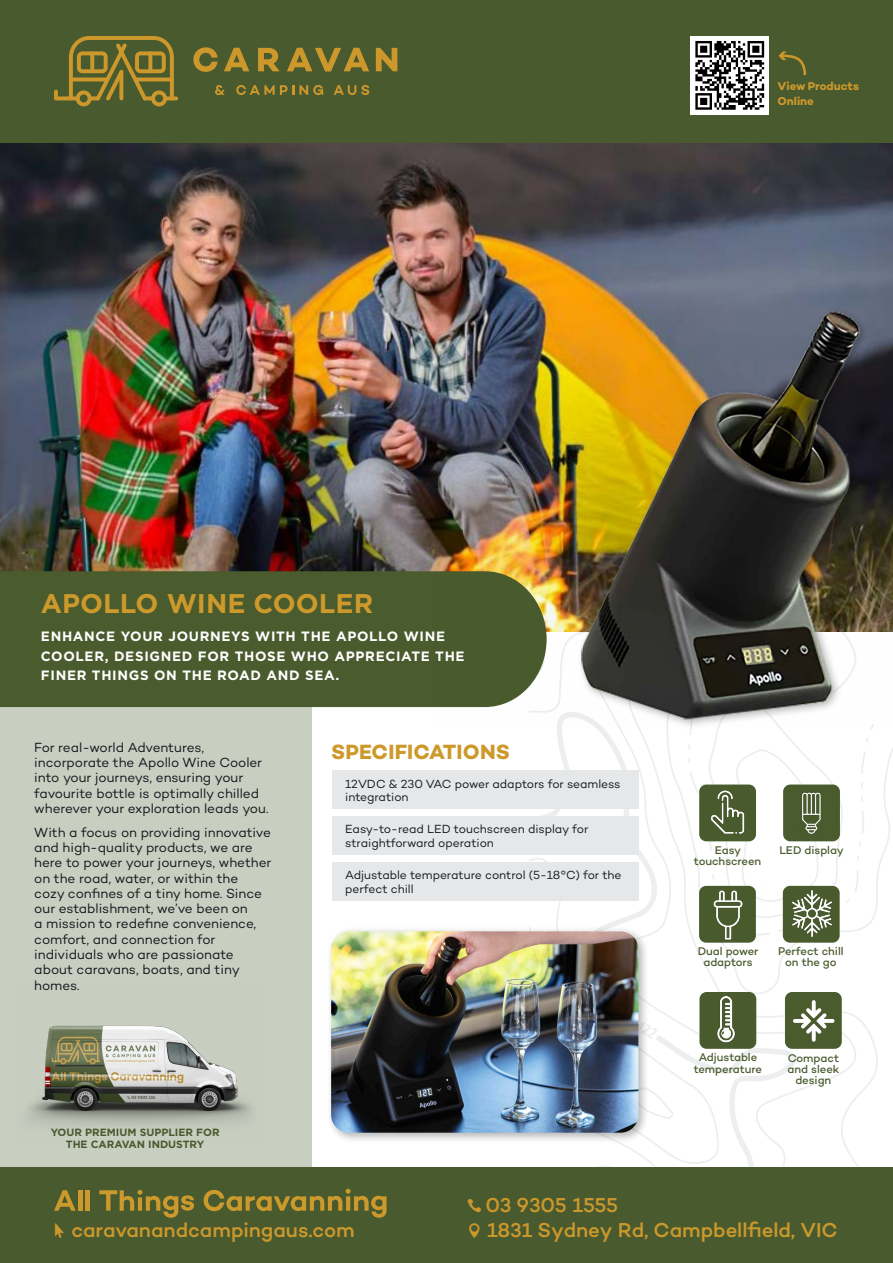
<style>
.page{position:relative;width:893px;height:1263px;background:#fff}
.page>*{position:absolute;margin:0;border:0;box-sizing:border-box;transform-origin:0 0}
.t1{font:700 27px "Gotham";color:#cd992b}
.t2{font:700 21px "Campton";letter-spacing:.01em;color:#cd992b}
.t3{font:500 20.55px "Campton";letter-spacing:-.005em;color:#cb982c}
.t4{font:13.5px/15.3px "Campton";letter-spacing:-.005em;color:#12161c}
.t5{font:700 13.5px/19.5px "Gotham";letter-spacing:.05em;color:#fff}
.t6{font:12px/13.5px "Campton";letter-spacing:-.005em;color:#12161c}
.t7{font:700 11.55px/15.5px "Campton";color:#cb982c}
.t8{font:500 11.4px/11.4px "Campton";letter-spacing:-.005em;color:#4a5b2e;text-align:center}
.t9{font:700 10.5px/12.6px "Gotham";color:#495a2e;text-align:center}
</style>
<div class="page">
<div style="left:0;top:631px;width:312px;height:551px;background:#c8cec0"></div>
<img style="left:0;top:142px;width:893px;height:429px">
<div style="left:0;top:571px;width:435px;height:136px;background:#4a5b2e"></div>
<div style="left:0;top:1168px;width:893px;height:95px;background:#495a2e"></div>
<div style="left:0;top:0;width:893px;height:142px;background:#495a2e"></div>
<div style="left:151px;top:90px;width:16px;height:16px;border:4px solid #cc972b;border-radius:50%"></div>
<div style="left:76px;top:90px;width:16px;height:16px;border:4px solid #cc972b;border-radius:50%"></div>
<svg style="left:54px;top:36px;width:122px;height:68px"></svg>
<hr style="left:136px;top:78px;width:36px;height:3px;background:#cc972b">
<hr style="left:71px;top:78px;width:36px;height:3px;background:#cc972b">
<div style="left:135px;top:51px;width:31px;height:22px;border:4px solid #cc972b;border-radius:3px"></div>
<svg style="left:148px;top:53px;width:4px;height:18px"></svg>
<div style="left:77px;top:51px;width:31px;height:22px;border:4px solid #cc972b;border-radius:3px"></div>
<svg style="left:90px;top:53px;width:4px;height:18px"></svg>
<svg style="left:215px;top:85px;width:10px;height:10px"></svg>
<svg style="left:236px;top:85px;width:87px;height:10px"></svg>
<svg style="left:334px;top:85px;width:35px;height:10px"></svg>
<svg style="left:193px;top:47px;width:25px;height:25px"></svg>
<svg style="left:224px;top:48px;width:25px;height:23px"></svg>
<svg style="left:258px;top:48px;width:22px;height:23px"></svg>
<svg style="left:287px;top:48px;width:82px;height:23px"></svg>
<svg style="left:376px;top:48px;width:21px;height:23px"></svg>
<div style="left:690px;top:36px;width:79px;height:78px;background:#fff"></div>
<svg style="left:778px;top:51px;width:29px;height:24px"></svg>
<svg style="left:695px;top:41px;width:69px;height:69px"></svg>
<div style="left:332px;top:816px;width:306px;height:39px;background:#e6e7e8"></div>
<div style="left:332px;top:862px;width:306px;height:39px;background:#e6e7e8"></div>
<div style="left:332px;top:770px;width:306px;height:39px;background:#e6e7e8"></div>
<svg style="left:54px;top:1190px;width:22px;height:21px"></svg>
<hr style="left:78px;top:1190px;width:4px;height:21px;background:#cc992c">
<hr style="left:86px;top:1190px;width:4px;height:21px;background:#cc992c">
<svg style="left:99px;top:1190px;width:95px;height:28px"></svg>
<svg style="left:204px;top:1189px;width:183px;height:29px"></svg>
<img style="left:435px;top:295px;width:458px;height:413px">
<div style="left:326px;top:926px;width:324px;height:218px;background:#000;opacity:.3"></div>
<img style="left:331px;top:931px;width:198px;height:202px">
<img style="left:529px;top:336px;width:364px;height:831px">
<img style="left:798px;top:788px;width:27px;height:48px">
<img style="left:701px;top:790px;width:53px;height:45px">
<img style="left:699px;top:996px;width:54px;height:47px">
<img style="left:784px;top:890px;width:56px;height:47px">
<img style="left:693px;top:884px;width:70px;height:60px">
<img style="left:29px;top:1025px;width:222px;height:100px">
<svg style="left:691px;top:151px;width:7px;height:20px"></svg>
<p class="t7" style="left:777px;top:78px;width:83px">View Products<br>Online</p>
<h1 class="t1" style="left:41px;top:586px;width:334px">APOLLO WINE COOLER</h1>
<p class="t5" style="left:41px;top:627px;width:425px">ENHANCE YOUR JOURNEYS WITH THE APOLLO WINE<br>COOLER, DESIGNED FOR THOSE WHO APPRECIATE THE<br>FINER THINGS ON THE ROAD AND SEA.</p>
<p class="t4" style="left:34px;top:739px;width:236px">For real-world Adventures, incorporate the Apollo Wine Cooler into your journeys, ensuring your favourite bottle is optimally chilled wherever your exploration leads you.</p>
<p class="t4" style="left:34px;top:824px;width:239px">With a focus on providing innovative and high-quality products, we are here to power your journeys, whether on the road, water, or within the cozy confines of a tiny home. Since our establishment, we’ve been on<br>a mission to redefine convenience, comfort, and connection for individuals who are passionate about caravans, boats, and tiny homes.</p>
<p class="t9" style="left:51px;top:1125px;width:170px">YOUR PREMIUM SUPPLIER FOR<br>THE CARAVAN INDUSTRY</p>
<h2 class="t2" style="left:331px;top:738px;width:180px">SPECIFICATIONS</h2>
<p class="t6" style="left:345px;top:777px;width:277px">12VDC &amp; 230 VAC power adaptors for seamless integration</p>
<p class="t6" style="left:345px;top:822px;width:245px">Easy-to-read LED touchscreen display for straightforward operation</p>
<p class="t6" style="left:345px;top:868px;width:278px">Adjustable temperature control (5-18°C) for the perfect chill</p>
<h3 class="t3" style="left:485px;top:1192px;width:134px">03 9305 1555</h3>
<p class="t8" style="left:694px;top:844px;width:69px">Easy touchscreen</p>
<p class="t8" style="left:779px;top:844px;width:66px">LED display</p>
<p class="t8" style="left:698px;top:945px;width:62px">Dual power adaptors</p>
<p class="t8" style="left:778px;top:945px;width:67px">Perfect chill on the go</p>
<p class="t8" style="left:694px;top:1051px;width:70px">Adjustable temperature</p>
<p class="t8" style="left:787px;top:1052px;width:53px">Compact and sleek design</p>
<h3 class="t3" style="left:71px;top:1216px;width:285px">caravanandcampingaus.com</h3>
<h3 class="t3" style="left:487px;top:1217px;width:352px">1831 Sydney Rd, Campbellfield, VIC</h3>
</div>
